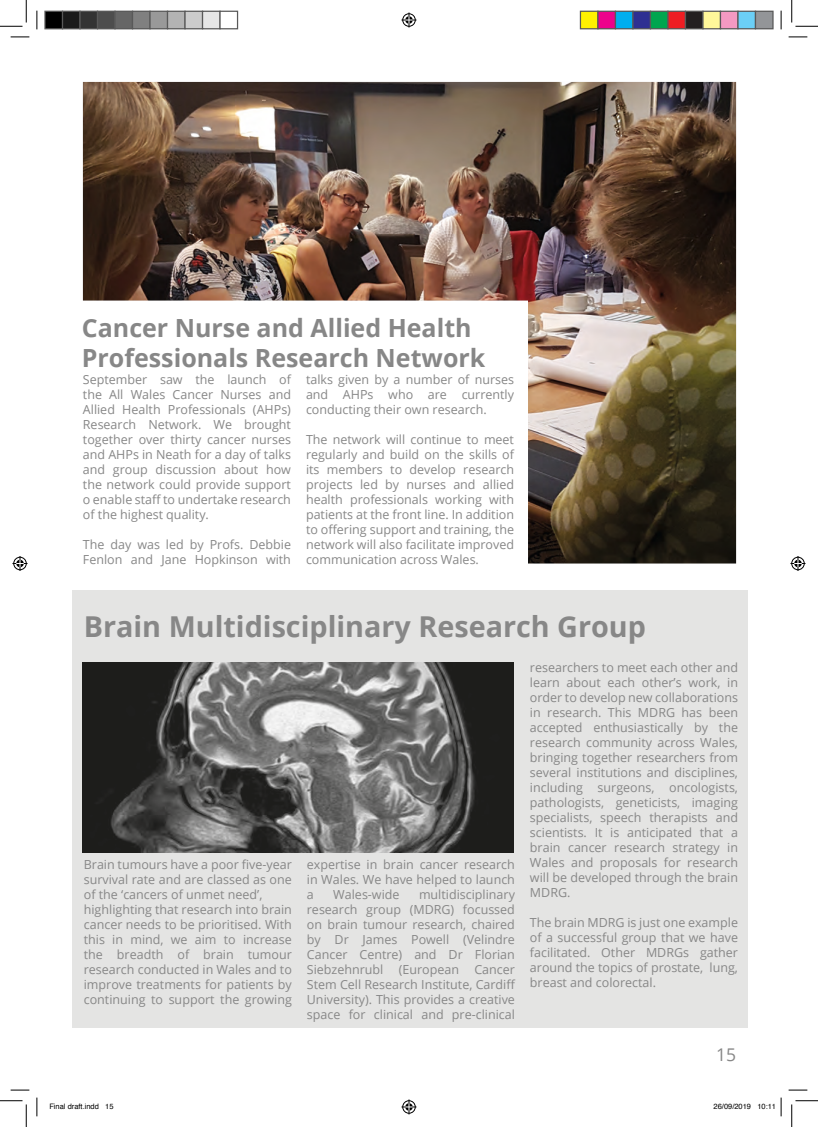
<style>
.page{position:relative;width:818px;height:1127px;background:#fff}
.page>*{position:absolute;margin:0;border:0;box-sizing:border-box;transform-origin:0 0}
.t1{font:700 28.75px "Open Sans";color:#878787}
.t2{font:700 25px/30px "Open Sans";color:#878787}
.t3{font:17.5px "Open Sans";color:#878787}
.Booklet_grey_text{font:12.5px/15px "Open Sans";color:#878787;text-align:justify}
.t4{font:7.5px "Helvetica";color:#000}
</style>
<div class="page">
<img style="left:83px;top:82px;width:653px;height:481px">
<div style="left:72px;top:590px;width:675px;height:437px;background:#e4e4e3"></div>
<img style="left:83px;top:662px;width:430px;height:190px">
<svg style="left:11px;top:36px;width:18px;height:2px"></svg>
<svg style="left:788px;top:36px;width:19px;height:2px"></svg>
<svg style="left:11px;top:1089px;width:18px;height:1px"></svg>
<svg style="left:788px;top:1089px;width:19px;height:1px"></svg>
<svg style="left:36px;top:11px;width:2px;height:18px"></svg>
<svg style="left:36px;top:1097px;width:2px;height:18px"></svg>
<svg style="left:780px;top:11px;width:2px;height:18px"></svg>
<svg style="left:0;top:0;width:27px;height:27px"></svg>
<svg style="left:0;top:1100px;width:27px;height:26px"></svg>
<svg style="left:791px;top:0;width:27px;height:27px"></svg>
<svg style="left:791px;top:1100px;width:27px;height:26px"></svg>
<svg style="left:401px;top:13px;width:15px;height:15px"></svg>
<svg style="left:401px;top:1099px;width:15px;height:15px"></svg>
<svg style="left:13px;top:556px;width:15px;height:15px"></svg>
<svg style="left:790px;top:556px;width:15px;height:15px"></svg>
<div style="left:45px;top:11px;width:18px;height:18px;background:#000"></div>
<div style="left:44px;top:11px;width:19px;height:18px;border:1px solid #595959"></div>
<div style="left:63px;top:11px;width:17px;height:18px;background:#1a1a1a"></div>
<div style="left:62px;top:11px;width:19px;height:18px;border:1px solid #595959"></div>
<div style="left:80px;top:11px;width:18px;height:18px;background:#333"></div>
<div style="left:79px;top:11px;width:19px;height:18px;border:1px solid #595959"></div>
<div style="left:98px;top:11px;width:17px;height:18px;background:#4d4d4d"></div>
<div style="left:97px;top:11px;width:19px;height:18px;border:1px solid #595959"></div>
<div style="left:115px;top:11px;width:18px;height:18px;background:#666"></div>
<div style="left:114px;top:11px;width:19px;height:18px;border:1px solid #595959"></div>
<div style="left:133px;top:11px;width:17px;height:18px;background:#808080"></div>
<div style="left:132px;top:11px;width:19px;height:18px;border:1px solid #595959"></div>
<div style="left:150px;top:11px;width:18px;height:18px;background:#999"></div>
<div style="left:149px;top:11px;width:19px;height:18px;border:1px solid #595959"></div>
<div style="left:168px;top:11px;width:17px;height:18px;background:#b3b3b3"></div>
<div style="left:167px;top:11px;width:19px;height:18px;border:1px solid #595959"></div>
<div style="left:185px;top:11px;width:18px;height:18px;background:#ccc"></div>
<div style="left:184px;top:11px;width:19px;height:18px;border:1px solid #595959"></div>
<div style="left:203px;top:11px;width:17px;height:18px;background:#e6e6e6"></div>
<div style="left:202px;top:11px;width:19px;height:18px;border:1px solid #595959"></div>
<div style="left:219px;top:11px;width:19px;height:18px;border:1px solid #595959"></div>
<div style="left:580px;top:11px;width:18px;height:18px;background:#fff101"></div>
<div style="left:580px;top:11px;width:18px;height:18px;border:1px solid #595959"></div>
<div style="left:598px;top:11px;width:17px;height:18px;background:#ed028c"></div>
<div style="left:597px;top:11px;width:19px;height:18px;border:1px solid #595959"></div>
<div style="left:615px;top:11px;width:18px;height:18px;background:#00aeef"></div>
<div style="left:615px;top:11px;width:18px;height:18px;border:1px solid #595959"></div>
<div style="left:633px;top:11px;width:17px;height:18px;background:#2e3092"></div>
<div style="left:632px;top:11px;width:19px;height:18px;border:1px solid #595959"></div>
<div style="left:650px;top:11px;width:18px;height:18px;background:#00a54f"></div>
<div style="left:650px;top:11px;width:18px;height:18px;border:1px solid #595959"></div>
<div style="left:668px;top:11px;width:17px;height:18px;background:#ee1d23"></div>
<div style="left:667px;top:11px;width:19px;height:18px;border:1px solid #595959"></div>
<div style="left:685px;top:11px;width:18px;height:18px;background:#231f20"></div>
<div style="left:685px;top:11px;width:18px;height:18px;border:1px solid #595959"></div>
<div style="left:703px;top:11px;width:17px;height:18px;background:#fff79a"></div>
<div style="left:702px;top:11px;width:19px;height:18px;border:1px solid #595959"></div>
<div style="left:720px;top:11px;width:18px;height:18px;background:#f499c2"></div>
<div style="left:720px;top:11px;width:18px;height:18px;border:1px solid #595959"></div>
<div style="left:738px;top:11px;width:17px;height:18px;background:#6bcff6"></div>
<div style="left:737px;top:11px;width:19px;height:18px;border:1px solid #595959"></div>
<div style="left:755px;top:11px;width:18px;height:18px;background:#939598"></div>
<div style="left:755px;top:11px;width:18px;height:18px;border:1px solid #595959"></div>
<svg style="left:780px;top:1097px;width:2px;height:18px"></svg>
<p class="t2" style="left:82px;top:312px;width:405px">Cancer Nurse and Allied Health<br>Professionals Research Network</p>
<p class="Booklet_grey_text" style="left:83px;top:371px;width:210px">September saw the launch of the All Wales Cancer Nurses and Allied Health Professionals (AHPs)<br>Research Network. We brought together over thirty cancer nurses and AHPs in Neath for a day of talks and group discussion about how the network could provide support o enable staff to undertake research of the highest quality.</p>
<p class="Booklet_grey_text" style="left:83px;top:536px;width:210px">The day was led by Profs. Debbie<br>Fenlon and Jane Hopkinson with</p>
<p class="Booklet_grey_text" style="left:306px;top:371px;width:210px">talks given by a number of nurses and AHPs who are currently conducting their own research.</p>
<p class="Booklet_grey_text" style="left:306px;top:431px;width:210px">The network will continue to meet regularly and build on the skills of its members to develop research projects led by nurses and allied health professionals working with patients at the front line. In addition to offering support and training, the network will also facilitate improved communication across Wales.</p>
<p class="t1" style="left:84px;top:606px;width:564px">Brain Multidisciplinary Research Group</p>
<p class="Booklet_grey_text" style="left:84px;top:856px;width:210px">Brain tumours have a poor five-year survival rate and are classed as one of the ‘cancers of unmet need’,</p>
<p class="Booklet_grey_text" style="left:84px;top:901px;width:210px">highlighting that research into brain cancer needs to be prioritised. With this in mind, we aim to increase the breadth of brain tumour research conducted in Wales and to improve treatments for patients by continuing to support the growing</p>
<p class="Booklet_grey_text" style="left:307px;top:856px;width:210px">expertise in brain cancer research in Wales. We have helped to launch a</p>
<p class="Booklet_grey_text" style="left:307px;top:886px;width:210px;text-indent:112px">multidisciplinary research group (MDRG) focussed on brain tumour research, chaired by Dr James Powell (Velindre Cancer Centre) and Dr Florian Siebzehnrubl (European Cancer Stem Cell Research Institute, Cardiff University). This provides a creative space for clinical and pre-clinical</p>
<p class="Booklet_grey_text" style="left:333px;top:886px;width:68px">Wales-wide</p>
<p class="Booklet_grey_text" style="left:530px;top:659px;width:210px">researchers to meet each other and learn about each other’s work, in order to develop new collaborations in research. This MDRG has been accepted enthusiastically by the research community across Wales, bringing together researchers from several institutions and disciplines, including surgeons, oncologists, pathologists, geneticists, imaging specialists, speech therapists and scientists. It is anticipated that a brain cancer research strategy in Wales and proposals for research will be developed through the brain MDRG.</p>
<p class="Booklet_grey_text" style="left:530px;top:914px;width:210px">The brain MDRG is just one example of a successful group that we have facilitated. Other MDRGs gather around the topics of prostate, lung, breast and colorectal.</p>
<h3 class="t3" style="left:716px;top:1042px;width:22px">15</h3>
<p class="t4" style="left:49px;top:1100px;width:66px">Final draft.indd 15</p>
<p class="t4" style="left:713px;top:1100px;width:64px">26/09/2019 10:11</p>
</div>
